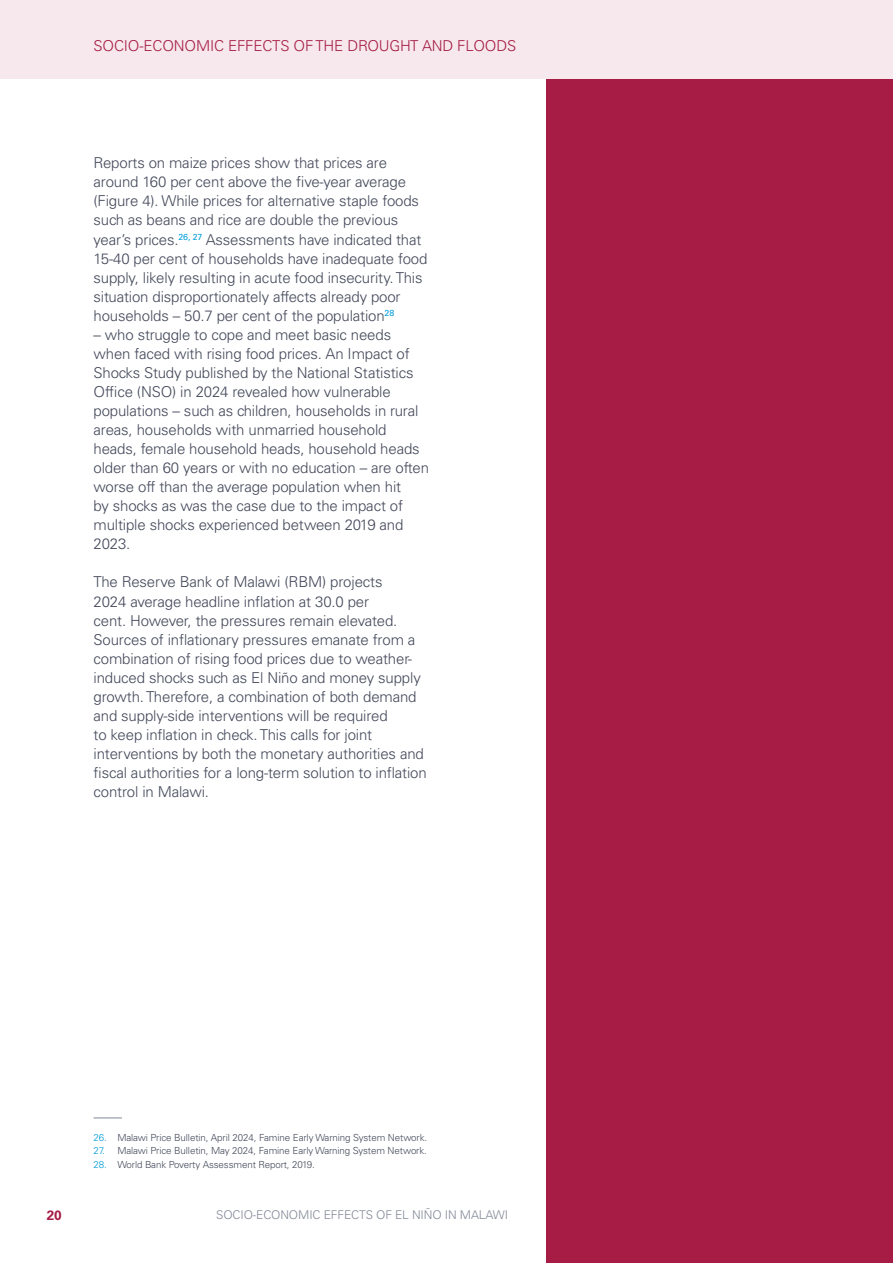
<style>
.page{position:relative;width:893px;height:1263px;background:#fff}
.page>*{position:absolute;margin:0;border:0;box-sizing:border-box;transform-origin:0 0}
.t1{font:300 15px/19px "Univers LT Std";letter-spacing:-.01em;color:#44495a}
.t2{font:300 15px "Univers LT Std";letter-spacing:-.01em;color:#a61c45}
.t3{font:700 13.5px "Univers LT Std";color:#a61c45}
.t4{font:300 12px "Univers LT Std";letter-spacing:-.01em;color:#828796}
.t5{font:300 9.75px "Univers LT Std";letter-spacing:-.01em;color:#44495a}
.s1{color:#009cd9}
</style>
<div class="page">
<div style="left:547px;top:79px;width:346px;height:1184px;background:#a61c45"></div>
<div style="left:0;top:0;width:893px;height:79px;background:#f6e8ec"></div>
<svg style="left:94px;top:1118px;width:28px;height:1px"></svg>
<p class="t2" style="left:94px;top:37px;width:424px">SOCIO-ECONOMIC EFFECTS OF THE DROUGHT AND FLOODS</p>
<p class="t1" style="left:94px;top:153px;width:335px">Reports on maize prices show that prices are around 160 per cent above the five-year average (Figure 4). While prices for alternative staple foods such as beans and rice are double the previous year’s prices.<sup>26,</sup> <sup>27</sup> Assessments have indicated that 15-40 per cent of households have inadequate food supply, likely resulting in acute food insecurity. This situation disproportionately affects already poor households – 50.7 per cent of the population<sup>28</sup></p>
<p class="t1" style="left:94px;top:325px;width:337px">– who struggle to cope and meet basic needs when faced with rising food prices. An Impact of Shocks Study published by the National Statistics Office (NSO) in 2024 revealed how vulnerable populations – such as children, households in rural areas, households with unmarried household heads, female household heads, household heads older than 60 years or with no education – are often worse off than the average population when hit<br>by shocks as was the case due to the impact of multiple shocks experienced between 2019 and 2023.</p>
<p class="t1" style="left:94px;top:573px;width:335px">The Reserve Bank of Malawi (RBM) projects<br>2024 average headline inflation at 30.0 per<br>cent. However, the pressures remain elevated.<br>Sources of inflationary pressures emanate from a combination of rising food prices due to weather&shy;induced shocks such as El Niño and money supply growth. Therefore, a combination of both demand and supply-side interventions will be required<br>to keep inflation in check. This calls for joint interventions by both the monetary authorities and fiscal authorities for a long-term solution to inflation control in Malawi.</p>
<p class="t5" style="left:94px;top:1131px;width:335px"><span class="s1">26.</span> Malawi Price Bulletin, April 2024, Famine Early Warning System Network.</p>
<p class="t5" style="left:94px;top:1145px;width:335px"><span class="s1">27.</span> Malawi Price Bulletin, May 2024, Famine Early Warning System Network.</p>
<p class="t5" style="left:94px;top:1158px;width:223px"><span class="s1">28.</span> World Bank Poverty Assessment Report, 2019.</p>
<p class="t3" style="left:47px;top:1207px;width:16px">20</p>
<p class="t4" style="left:216px;top:1207px;width:293px">SOCIO-ECONOMIC EFFECTS OF EL NIÑO IN MALAWI</p>
</div>
